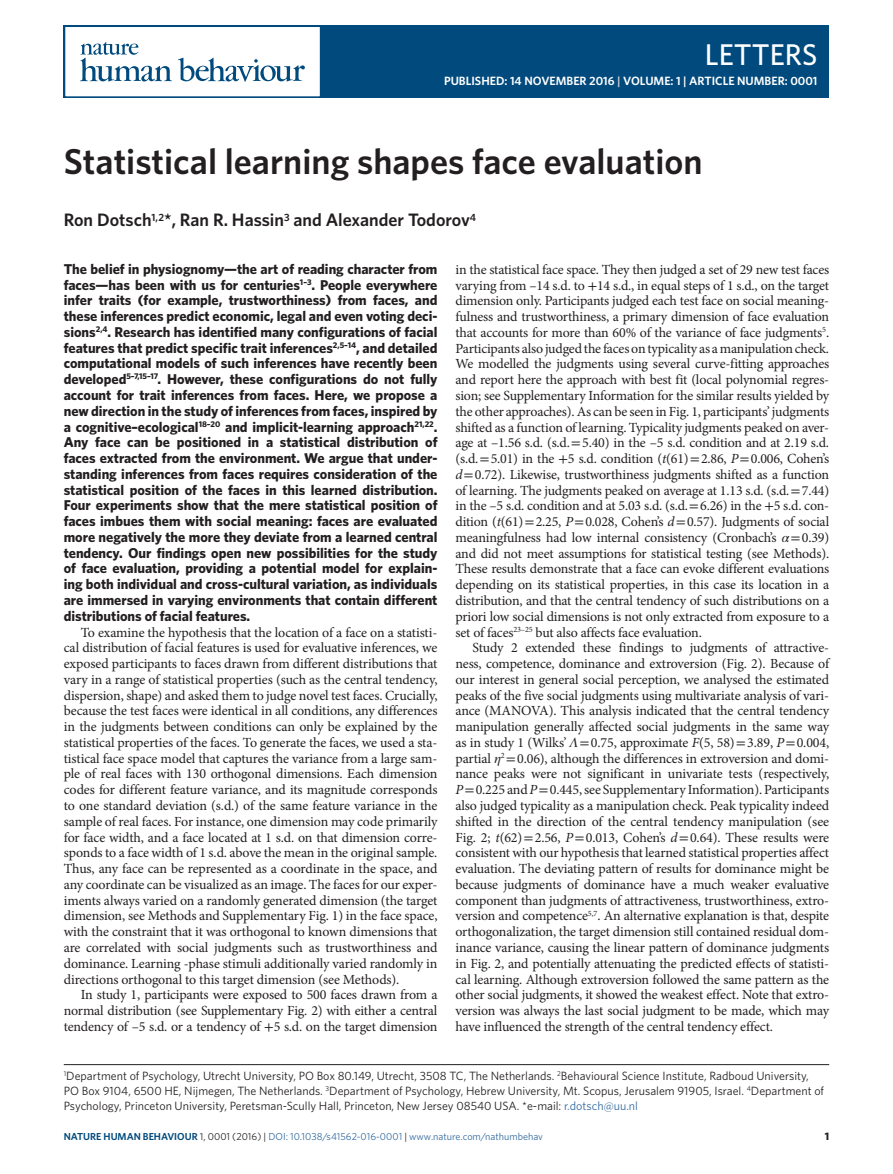
<style>
.page{position:relative;width:893px;height:1174px;background:#fff}
.page>*{position:absolute;margin:0;border:0;box-sizing:border-box;transform-origin:0 0}
.pAtl{font:600 36px "Whitney";color:#231f20}
.t1{font:500 30px "Whitney";color:#fff}
.pAu_dblcl{font:600 18px "Whitney";color:#231f20}
.pAbstext{font:700 14.25px/15.8px "Whitney";color:#231f20;text-align:justify}
.pPara{font:13.95px/15.8px "Minion Pro";letter-spacing:-.015em;color:#231f20;text-align:justify}
.pAffiliation{font:12px/15px "Whitney";color:#231f20}
.t2{font:600 12px "Whitney";color:#fff}
.t3{font:700 10.8px "Whitney";color:#231f20}
.t4{font:10.2px "Whitney";color:#326a9f}
.s1{color:#d1d2d4}
.s2{font-family:"STIX General"}
.s3{font-style:italic}
.s4{font-family:"STIX General";font-style:italic}
.s5{color:#326a9f}
.s6{font-weight:600;color:#004a7d}
.s7{color:#231f20}
</style>
<div class="page">
<div style="left:64px;top:26px;width:765px;height:72px;background:#004a7d"></div>
<div style="left:64px;top:26px;width:257px;height:72px;background:#fff;border:2px solid #004a7d"></div>
<svg style="left:80px;top:42px;width:92px;height:39px"></svg>
<svg style="left:178px;top:58px;width:127px;height:24px"></svg>
<hr style="left:64px;top:1064px;width:765px;height:1px;background:#231f20">
<h2 class="t1" style="left:705px;top:34px;width:114px">LETTERS</h2>
<p class="t2" style="left:444px;top:73px;width:375px">PUBLISHED: 14 NOVEMBER 2016 <span class="s1">|</span> VOLUME: 1 | ARTICLE NUMBER: 0001</p>
<p class="pAtl" style="left:64px;top:137px;width:640px">Statistical learning shapes face evaluation</p>
<p class="pAu_dblcl" style="left:64px;top:208px;width:414px">Ron Dotsch<sup>1,2</sup>*, Ran R. Hassin<sup>3</sup> and Alexander Todorov<sup>4</sup></p>
<p class="pAbstext" style="left:64px;top:261px;width:375px">The belief in physiognomy—the art of reading character from faces—has been with us for centuries<sup>1–3</sup>. People everywhere infer traits (for example, trustworthiness) from faces, and these inferences predict economic, legal and even voting deci&shy;sions<sup>2,4</sup>. Research has identified many configurations of facial features that predict specific trait inferences<sup>2,5–14</sup>, and detailed computational models of such inferences have recently been developed<sup>5–7,15–17</sup>. However, these configurations do not fully account for trait inferences from faces. Here, we propose a new direction in the study of inferences from faces, inspired by a cognitive–ecological<sup>18–20</sup> and implicit-learning approach<sup>21,22</sup>.<br>Any face can be positioned in a statistical distribution of faces extracted from the environment. We argue that under&shy;standing inferences from faces requires consideration of the statistical position of the faces in this learned distribution.<br>Four experiments show that the mere statistical position of faces imbues them with social meaning: faces are evaluated more negatively the more they deviate from a learned central tendency. Our findings open new possibilities for the study of face evaluation, providing a potential model for explain&shy;ing both individual and cross-cultural variation, as individuals are immersed in varying environments that contain different distributions of facial features.</p>
<p class="pPara" style="left:64px;top:624px;width:375px;text-indent:17px">To examine the hypothesis that the location of a face on a statisti&shy;cal distribution of facial features is used for evaluative inferences, we exposed participants to faces drawn from different distributions that vary in a range of statistical properties (such as the central tendency, dispersion, shape) and asked them to judge novel test faces. Crucially, because the test faces were identical in all conditions, any differences in the judgments between conditions can only be explained by the statistical properties of the faces. To generate the faces, we used a sta&shy;tistical face space model that captures the variance from a large sam&shy;ple of real faces with 130 orthogonal dimensions. Each dimension codes for different feature variance, and its magnitude corresponds to one standard deviation (s.d.) of the same feature variance in the sample of real faces. For instance, one dimension may code primarily for face width, and a face located at 1 s.d. on that dimension corre&shy;sponds to a face width of 1 s.d. above the mean in the original sample.<br>Thus, any face can be represented as a coordinate in the space, and any coordinate can be visualized as an image. The faces for our exper&shy;iments always varied on a randomly generated dimension (the target dimension, see Methods and Supplementary Fig. 1) in the face space, with the constraint that it was orthogonal to known dimensions that are correlated with social judgments such as trustworthiness and dominance. Learning -phase stimuli additionally varied randomly in directions orthogonal to this target dimension (see Methods).</p>
<p class="pPara" style="left:64px;top:987px;width:375px;text-indent:17px">In study 1, participants were exposed to 500 faces drawn from a normal distribution (see Supplementary Fig. 2) with either a central tendency of –5 s.d. or a tendency of <span class="s2">+</span>5 s.d. on the target dimension</p>
<p class="pPara" style="left:455px;top:261px;width:375px">in the statistical face space. They then judged a set of 29 new test faces varying from –14 s.d. to <span class="s2">+</span>14 s.d., in equal steps of 1 s.d., on the target dimension only. Participants judged each test face on social meaning&shy;fulness and trustworthiness, a primary dimension of face evaluation that accounts for more than 60% of the variance of face judgments<sup>5</sup>.<br>Participants also judged the faces on typicality as a manipulation check.<br>We modelled the judgments using several curve-fitting approaches and report here the approach with best fit (local polynomial regres&shy;sion; see Supplementary Information for the similar results yielded by the other approaches). As can be seen in Fig. 1, participants’ judgments shifted as a function of learning. Typicality judgments peaked on aver&shy;age at –1.56 s.d. (s.d.<span class="s2">=</span>5.40) in the –5 s.d. condition and at 2.19 s.d. (s.d.<span class="s2">=</span>5.01) in the <span class="s2">+</span>5 s.d. condition (<span class="s3">t</span>(61)<span class="s2">=</span>2.86, <span class="s3">P</span><span class="s2">=</span>0.006, Cohen’s <span class="s3">d</span><span class="s2">=</span>0.72). Likewise, trustworthiness judgments shifted as a function of learning. The judgments peaked on average at 1.13 s.d. (s.d.<span class="s2">=</span>7.44) in the –5 s.d. condition and at 5.03 s.d. (s.d.<span class="s2">=</span>6.26) in the <span class="s2">+</span>5 s.d. con&shy;dition (<span class="s3">t</span>(61)<span class="s2">=</span>2.25, <span class="s3">P</span><span class="s2">=</span>0.028, Cohen’s <span class="s3">d</span><span class="s2">=</span>0.57). Judgments of social meaningfulness had low internal consistency (Cronbach’s <span class="s4">α</span><span class="s2">=</span>0.39) and did not meet assumptions for statistical testing (see Methods).<br>These results demonstrate that a face can evoke different evaluations depending on its statistical properties, in this case its location in a distribution, and that the central tendency of such distributions on a priori low social dimensions is not only extracted from exposure to a set of faces<sup>23–25</sup> but also affects face evaluation.</p>
<p class="pPara" style="left:455px;top:640px;width:375px;text-indent:17px">Study 2 extended these findings to judgments of attractive&shy;ness, competence, dominance and extroversion (Fig. 2). Because of our interest in general social perception, we analysed the estimated peaks of the five social judgments using multivariate analysis of vari&shy;ance (MANOVA). This analysis indicated that the central tendency manipulation generally affected social judgments in the same way as in study 1 (Wilks’ <span class="s4">Λ</span><span class="s2">=</span>0.75, approximate <span class="s3">F</span>(5, 58)<span class="s2">=</span>3.89, <span class="s3">P</span><span class="s2">=</span>0.004, partial <span class="s4">η</span><sup>2</sup> <span class="s2">=</span>0.06), although the differences in extroversion and domi&shy;nance peaks were not significant in univariate tests (respectively, <span class="s3">P</span><span class="s2">=</span>0.225 and <span class="s3">P</span><span class="s2">=</span>0.445, see Supplementary Information). Participants also judged typicality as a manipulation check. Peak typicality indeed shifted in the direction of the central tendency manipulation (see Fig. 2; <span class="s3">t</span>(62)<span class="s2">=</span>2.56, <span class="s3">P</span><span class="s2">=</span>0.013, Cohen’s <span class="s3">d</span><span class="s2">=</span>0.64). These results were consistent with our hypothesis that learned statistical properties affect evaluation. The deviating pattern of results for dominance might be because judgments of dominance have a much weaker evaluative component than judgments of attractiveness, trustworthiness, extro&shy;version and competence<sup>5,7</sup>. An alternative explanation is that, despite orthogonalization, the target dimension still contained residual dom&shy;inance variance, causing the linear pattern of dominance judgments in Fig. 2, and potentially attenuating the predicted effects of statisti&shy;cal learning. Although extroversion followed the same pattern as the other social judgments, it showed the weakest effect. Note that extro&shy;version was always the last social judgment to be made, which may have influenced the strength of the central tendency effect.</p>
<p class="pAffiliation" style="left:64px;top:1068px;width:762px"><sup>1</sup>Department of Psychology, Utrecht University, PO Box 80.149, Utrecht, 3508 TC, The Netherlands. <sup>2</sup>Behavioural Science Institute, Radboud University,<br>PO Box 9104, 6500 HE, Nijmegen, The Netherlands. <sup>3</sup>Department of Psychology, Hebrew University, Mt. Scopus, Jerusalem 91905, Israel. <sup>4</sup>Department of<br>Psychology, Princeton University, Peretsman-Scully Hall, Princeton, New Jersey 08540 USA. *e-mail: <span class="s5">r.dotsch@uu.nl</span></p>
<p class="t4" style="left:64px;top:1130px;width:481px"><span class="s6">NATURE HUMAN BEHAVIOUR</span> <span class="s7">1, 0001 (2016) |</span> DOI: 10.1038/s41562-016-0001 <span class="s7">|</span> www.nature.com/nathumbehav</p>
<p class="t3" style="left:825px;top:1129px;width:6px">1</p>
</div>
